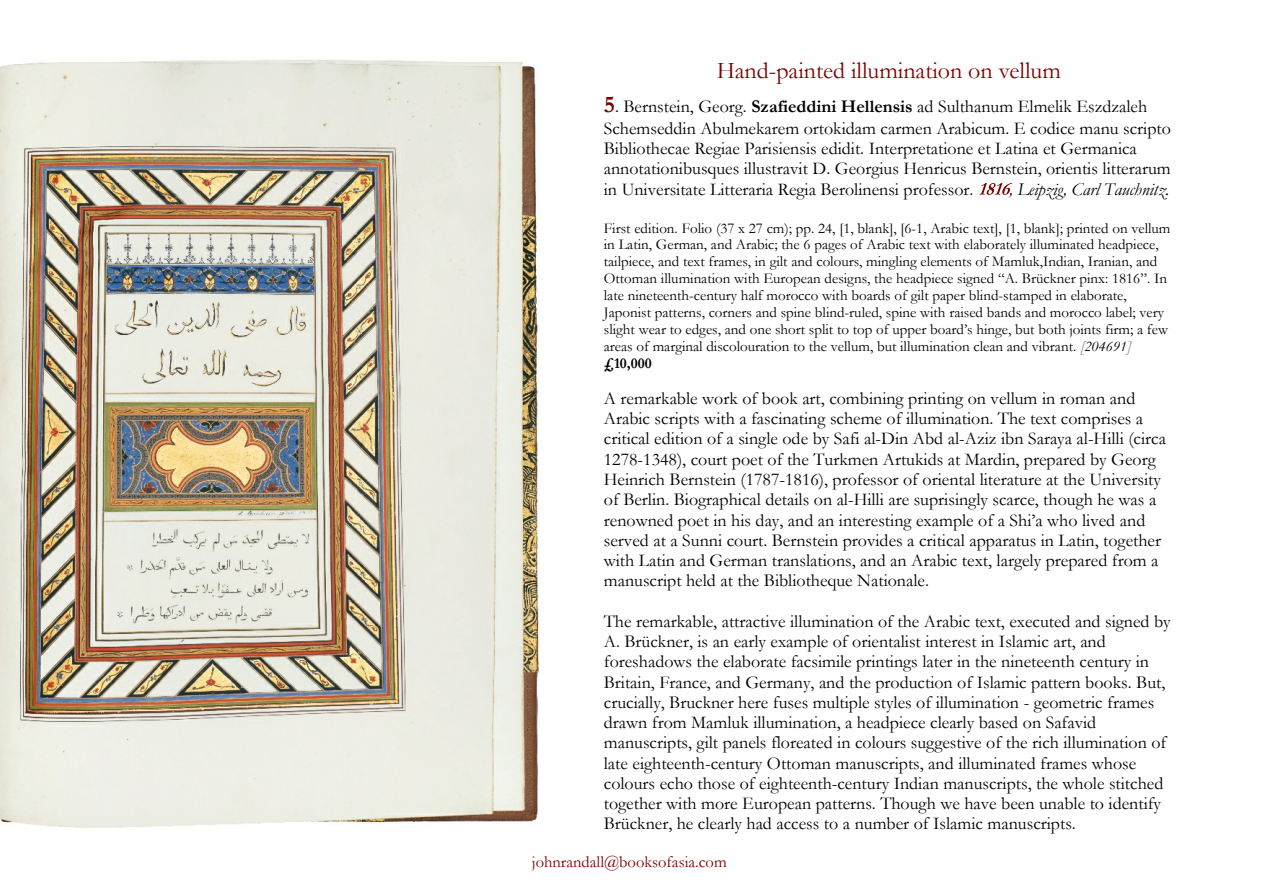
<style>
.page{position:relative;width:1263px;height:893px;background:#fff}
.page>*{position:absolute;margin:0;border:0;box-sizing:border-box;transform-origin:0 0}
.t1{font:24px "Garamond";color:#800000}
.t2{font:18px/20.2px "Garamond";color:#000}
.t3{font:italic 18px "Garamond";color:#000}
.t4{font:16.5px "Garamond";color:#800000}
.t5{font:15px/17px "Garamond";color:#000}
.s1{font-weight:700;font-size:24px;color:#800000}
.s2{font-weight:700}
.s3{font-style:italic}
</style>
<div class="page">
<svg style="left:979px;top:183px;width:33px;height:12px"></svg>
<img style="left:0;top:59px;width:540px;height:769px">
<h1 class="t1" style="left:717px;top:62px;width:346px">Hand-painted illumination on vellum</h1>
<p class="t2" style="left:604px;top:98px;width:569px;line-height:20.7px"><span class="s1">5</span>. Bernstein, Georg. <span class="s2">Szafieddini Hellensis</span> ad Sulthanum Elmelik Eszdzaleh Schemseddin Abulmekarem ortokidam carmen Arabicum. E codice manu scripto Bibliothecae Regiae Parisiensis edidit. Interpretatione et Latina et Germanica annotationibusques illustravit D. Georgius Henricus Bernstein, orientis litterarum in Universitate Litteraria Regia Berolinensi professor.</p>
<p class="t3" style="left:1009px;top:183px;width:162px">, Leipzig, Carl Tauchnitz.</p>
<p class="t5" style="left:604px;top:221px;width:568px">First edition. Folio (37 x 27 cm); pp. 24, [1, blank], [6-1, Arabic text], [1, blank]; printed on vellum in Latin, German, and Arabic; the 6 pages of Arabic text with elaborately illuminated headpiece, tailpiece, and text frames, in gilt and colours, mingling elements of Mamluk,Indian, Iranian, and Ottoman illumination with European designs, the headpiece signed “A. Brückner pinx: 1816”. In late nineteenth-century half morocco with boards of gilt paper blind-stamped in elaborate, Japonist patterns, corners and spine blind-ruled, spine with raised bands and morocco label; very slight wear to edges, and one short split to top of upper board’s hinge, but both joints firm; a few areas of marginal discolouration to the vellum, but illumination clean and vibrant. <span class="s3">[204691] </span><span class="s2">£10,000</span></p>
<p class="t2" style="left:604px;top:390px;width:564px">A remarkable work of book art, combining printing on vellum in roman and Arabic scripts with a fascinating scheme of illumination. The text comprises a critical edition of a single ode by Safi al-Din Abd al-Aziz ibn Saraya al-Hilli (circa 1278-1348), court poet of the Turkmen Artukids at Mardin, prepared by Georg Heinrich Bernstein (1787-1816), professor of oriental literature at the University of Berlin. Biographical details on al-Hilli are suprisingly scarce, though he was a renowned poet in his day, and an interesting example of a Shi’a who lived and served at a Sunni court. Bernstein provides a critical apparatus in Latin, together with Latin and German translations, and an Arabic text, largely prepared from a manuscript held at the Bibliotheque Nationale.</p>
<p class="t2" style="left:604px;top:613px;width:568px">The remarkable, attractive illumination of the Arabic text, executed and signed by A. Brückner, is an early example of orientalist interest in Islamic art, and foreshadows the elaborate facsimile printings later in the nineteenth century in Britain, France, and Germany, and the production of Islamic pattern books. But, crucially, Bruckner here fuses multiple styles of illumination - geometric frames drawn from Mamluk illumination, a headpiece clearly based on Safavid manuscripts, gilt panels floreated in colours suggestive of the rich illumination of late eighteenth-century Ottoman manuscripts, and illuminated frames whose colours echo those of eighteenth-century Indian manuscripts, the whole stitched together with more European patterns. Though we have been unable to identify Brückner, he clearly had access to a number of Islamic manuscripts.</p>
<p class="t4" style="left:532px;top:856px;width:196px">johnrandall@booksofasia.com</p>
</div>
